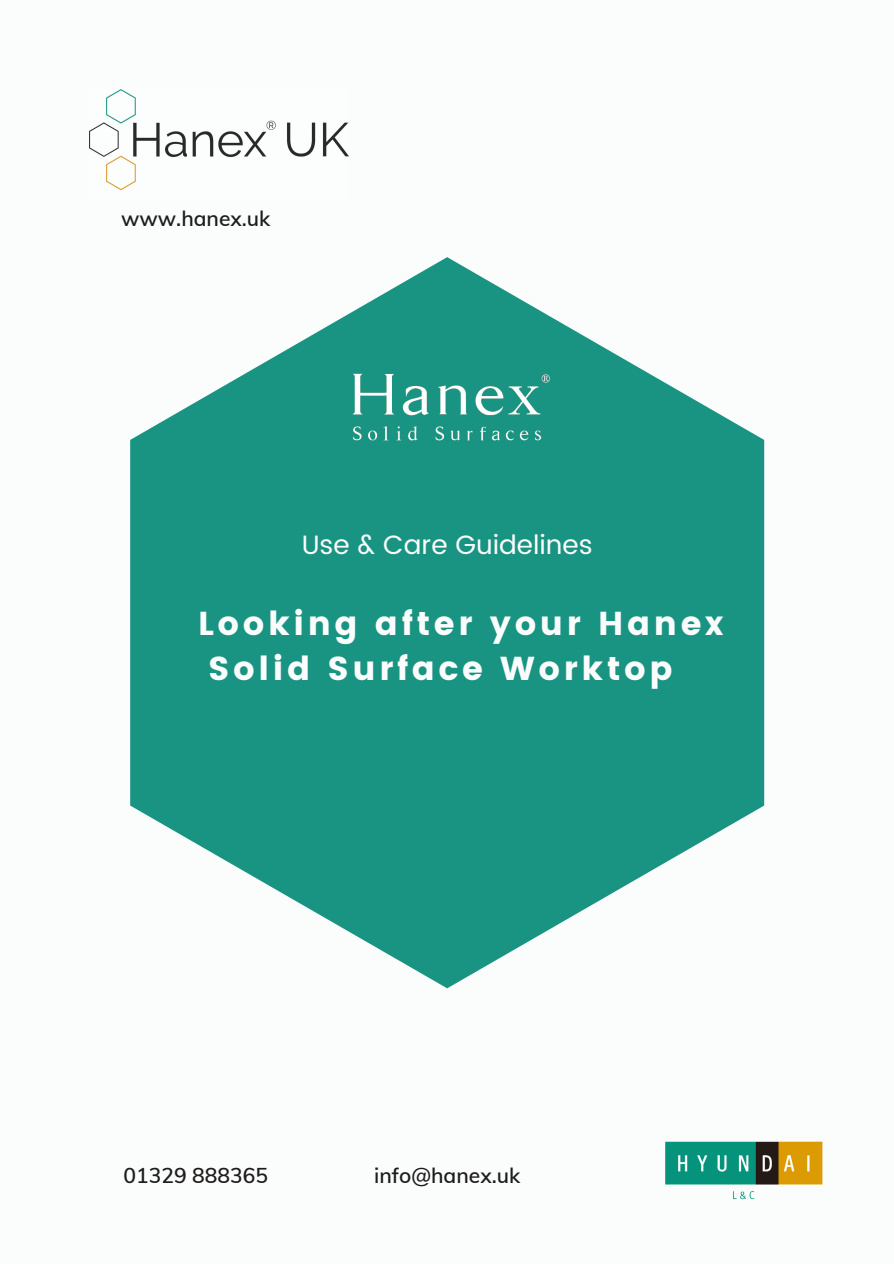
<style>
.page{position:relative;width:894px;height:1264px;background:#fff}
.page>*{position:absolute;margin:0;border:0;box-sizing:border-box;transform-origin:0 0}
.t1{font:33.15px/44.4px "Poppins";letter-spacing:.11em;color:#fbfdfc}
.t2{font:26.55px "Poppins";color:#fbfdfc}
.t3{font:600 21px "Muli";color:#1d1d1b}
</style>
<div class="page">
<div style="left:0;top:0;width:893px;height:1263px;background:#fbfdfc"></div>
<svg style="left:130px;top:257px;width:634px;height:731px;fill:#1a9482"></svg>
<img style="left:89px;top:89px;width:259px;height:102px">
<img style="left:322px;top:347px;width:250px;height:122px">
<img style="left:665px;top:1141px;width:158px;height:59px">
<p class="t3" style="left:121px;top:205px;width:151px">www.hanex.uk</p>
<p class="t2" style="left:301px;top:529px;width:292px">Use &amp; Care Guidelines</p>
<p class="t1" style="left:208px;top:601px;width:516px;text-indent:-10px">Looking after your Hanex<br>Solid Surface Worktop</p>
<p class="t3" style="left:123px;top:1161px;width:146px">01329 888365</p>
<p class="t3" style="left:374px;top:1161px;width:148px">info@hanex.uk</p>
</div>
